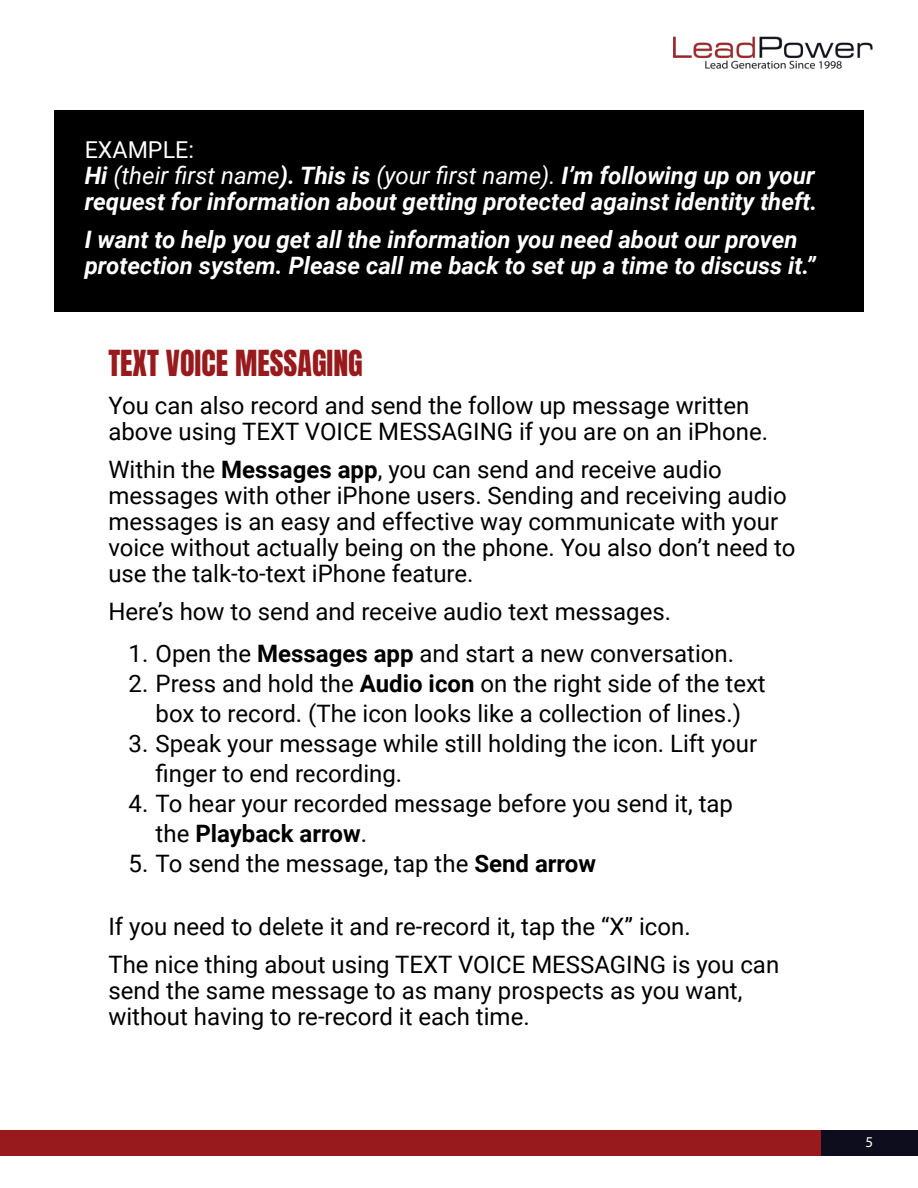
<style>
.page{position:relative;width:918px;height:1188px;background:#fff}
.page>*{position:absolute;margin:0;border:0;box-sizing:border-box;transform-origin:0 0}
.t1{font:30px "Anton";color:#981a1d}
.t2{font:24px/26px "Roboto";color:#000}
.t3{font:italic 700 24px/26px "Roboto";color:#fff}
.t4{font:23.25px "Roboto";color:#fff}
.t5{font:15px "Myriad Pro";color:#fff}
.s1{font-weight:400}
.s2{font-weight:700}
</style>
<div class="page">
<div style="left:820px;top:1130px;width:98px;height:25px;background:#0e0d1d"></div>
<div style="left:0;top:1130px;width:820px;height:25px;background:#981a1d"></div>
<img style="left:673px;top:36px;width:200px;height:33px">
<div style="left:54px;top:110px;width:810px;height:201px;background:#000"></div>
<p class="t4" style="left:85px;top:141px;width:111px">EXAMPLE:</p>
<p class="t3" style="left:85px;top:165px;width:734px">Hi <span class="s1">(their first name</span>). This is <span class="s1">(your first name).</span> I’m following up on your request for information about getting protected against identity theft.</p>
<p class="t3" style="left:85px;top:229px;width:733px">I want to help you get all the information you need about our proven protection system. Please call me back to set up a time to discuss it.”</p>
<p class="t1" style="left:108px;top:341px;width:256px">TEXT VOICE MESSAGING</p>
<p class="t2" style="left:108px;top:395px;width:661px">You can also record and send the follow up message written above using TEXT VOICE MESSAGING if you are on an iPhone.</p>
<p class="t2" style="left:108px;top:459px;width:689px">Within the <span class="s2">Messages app</span>, you can send and receive audio messages with other iPhone users. Sending and receiving audio messages is an easy and effective way communicate with your voice without actually being on the phone. You also don’t need to use the talk-to-text iPhone feature.</p>
<p class="t2" style="left:108px;top:601px;width:564px">Here’s how to send and receive audio text messages.</p>
<p class="t2" style="left:129px;top:643px;width:607px">1. Open the <span class="s2">Messages app</span> and start a new conversation.</p>
<p class="t2" style="left:129px;top:671px;width:639px;line-height:30px;text-align:center">2. Press and hold the <span class="s2">Audio icon</span> on the right side of the text box to record. (The icon looks like a collection of lines.)</p>
<p class="t2" style="left:156px;top:731px;width:603px;line-height:30px;text-indent:-27px">3. Speak your message while still holding the icon. Lift your finger to end recording.</p>
<p class="t2" style="left:156px;top:791px;width:579px;line-height:30px;text-indent:-27px">4. To hear your recorded message before you send it, tap the <span class="s2">Playback arrow</span>.</p>
<p class="t2" style="left:129px;top:853px;width:469px">5. To send the message, tap the <span class="s2">Send arrow</span></p>
<p class="t2" style="left:108px;top:910px;width:672px;line-height:38px">If you need to delete it and re-record it, tap the “X” icon.<br>The nice thing about using TEXT VOICE MESSAGING is you can</p>
<p class="t2" style="left:108px;top:980px;width:636px">send the same message to as many prospects as you want, without having to re-record it each time.</p>
<p class="t5" style="left:865px;top:1136px;width:9px">5</p>
</div>
